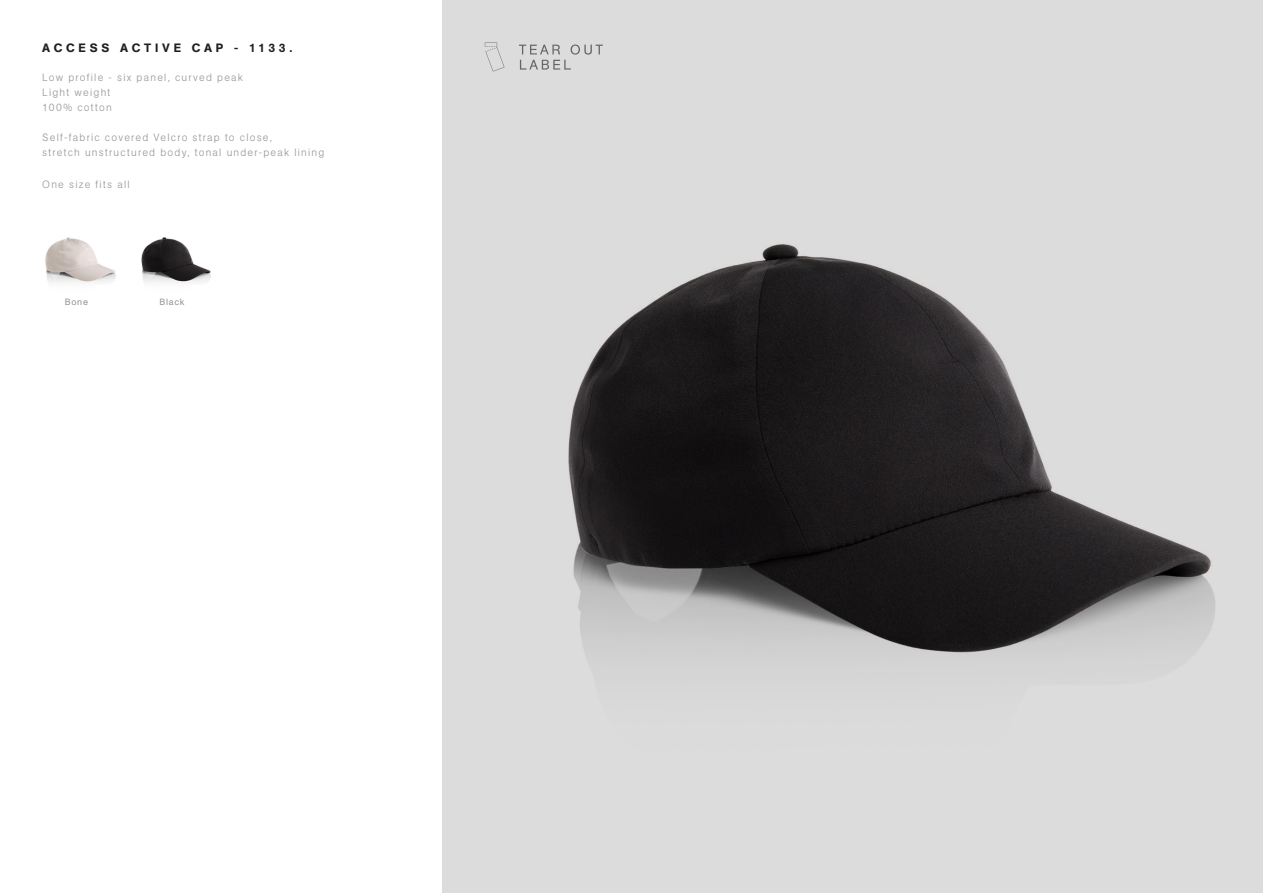
<style>
.page{position:relative;width:1263px;height:893px;background:#fff}
.page>*{position:absolute;margin:0;border:0;box-sizing:border-box;transform-origin:0 0}
.t1{font:500 12px "AG Book Pro";letter-spacing:.32em;color:#231f20}
.MEASUREMENTS{font:300 10.5px/15px "AG Book Pro";letter-spacing:.115em;color:#939598}
.COLOUR_NAME{font:9px "AG Book Pro";letter-spacing:.075em;color:#939598}
</style>
<div class="page">
<img style="left:442px;top:0;width:821px;height:893px">
<svg style="left:519px;top:45px;width:84px;height:25px;background:#c9c9c9"></svg>
<svg style="left:497px;top:47px;width:7px;height:20px"></svg>
<svg style="left:485px;top:43px;width:12px;height:28px"></svg>
<img style="left:45px;top:237px;width:166px;height:46px">
<p class="t1" style="left:42px;top:40px;width:252px">ACCESS ACTIVE CAP - 1133.</p>
<p class="MEASUREMENTS" style="left:42px;top:69px;width:202px">Low profile - six panel, curved peak<br>Light weight</p>
<p class="MEASUREMENTS" style="left:42px;top:99px;width:71px">100% cotton</p>
<p class="MEASUREMENTS" style="left:42px;top:129px;width:284px">Self-fabric covered Velcro strap to close,<br>stretch unstructured body, tonal under-peak lining</p>
<p class="MEASUREMENTS" style="left:42px;top:176px;width:89px">One size fits all</p>
<p class="COLOUR_NAME" style="left:65px;top:296px;width:25px">Bone</p>
<p class="COLOUR_NAME" style="left:159px;top:296px;width:27px">Black</p>
</div>
